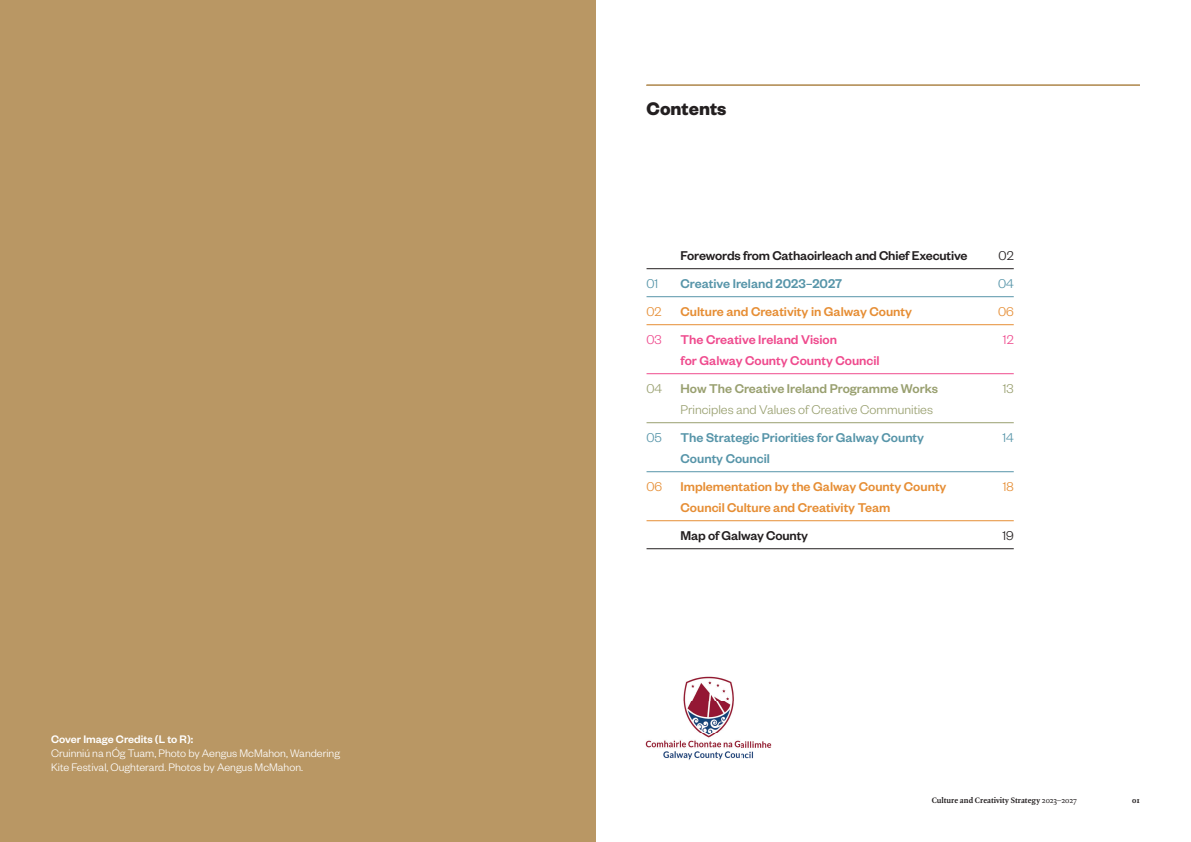
<style>
.page{position:relative;width:1191px;height:842px;background:#fff}
.page>*{position:absolute;margin:0;border:0;box-sizing:border-box;transform-origin:0 0}
.t1{font:700 20px "Founders Grotesk";color:#231f20}
.t2{font:500 14px "Founders Grotesk";color:#e68e35}
.t3{font:500 14px "Founders Grotesk";color:#5795a9}
.t4{font:500 14px "Founders Grotesk";letter-spacing:-.01em;color:#231f20}
.t5{font:500 14px "Founders Grotesk";color:#ef4b8e}
.t6{font:300 14px "Founders Grotesk";color:#99a070}
.t7{font:500 14px "Founders Grotesk";color:#99a070}
.t8{font:300 14px "Founders Grotesk";color:#5795a9}
.t9{font:300 14px "Founders Grotesk";color:#e68e35}
.t10{font:300 14px "Founders Grotesk";color:#231f20}
.t11{font:300 14px "Founders Grotesk";color:#ef4b8e}
.t12{font:300 12px/14px "Founders Grotesk";color:#fff}
.t13{font:500 12px "Founders Grotesk";color:#fff}
.t14{font:700 8.5px "Quadraat OT";color:#231f20}
.s1{font-weight:400}
</style>
<div class="page">
<div style="left:0;top:0;width:595px;height:842px;background:#b99764"></div>
<hr style="left:646px;top:268px;width:367px;height:1px;background:#231f20">
<hr style="left:646px;top:296px;width:367px;height:1px;background:#5795a9">
<hr style="left:646px;top:324px;width:367px;height:1px;background:#e68e35">
<hr style="left:646px;top:373px;width:367px;height:1px;background:#ef4b8e">
<hr style="left:646px;top:422px;width:367px;height:1px;background:#99a070">
<hr style="left:646px;top:471px;width:367px;height:1px;background:#5795a9">
<hr style="left:646px;top:520px;width:367px;height:1px;background:#e68e35">
<hr style="left:646px;top:548px;width:367px;height:1px;background:#231f20">
<hr style="left:646px;top:85px;width:494px;height:1px;background:#b99764">
<img style="left:645px;top:676px;width:127px;height:84px">
<p class="t13" style="left:51px;top:732px;width:144px">Cover Image Credits (L to R):</p>
<p class="t12" style="left:51px;top:746px;width:290px">Cruinniú na nÓg Tuam, Photo by Aengus McMahon, Wandering<br>Kite Festival, Oughterard. Photos by Aengus McMahon.</p>
<h1 class="t1" style="left:646px;top:95px;width:81px">Contents</h1>
<p class="t4" style="left:680px;top:247px;width:288px">Forewords from Cathaoirleach and Chief Executive</p>
<p class="t10" style="left:998px;top:247px;width:17px">02</p>
<p class="t8" style="left:646px;top:275px;width:13px">01</p>
<p class="t3" style="left:680px;top:275px;width:163px">Creative Ireland 2023–2027</p>
<p class="t8" style="left:998px;top:275px;width:17px">04</p>
<p class="t9" style="left:646px;top:303px;width:17px">02</p>
<p class="t2" style="left:680px;top:303px;width:233px">Culture and Creativity in Galway County</p>
<p class="t9" style="left:998px;top:303px;width:17px">06</p>
<p class="t11" style="left:646px;top:331px;width:17px">03</p>
<p class="t5" style="left:680px;top:331px;width:158px">The Creative Ireland Vision</p>
<p class="t11" style="left:1003px;top:331px;width:12px">12</p>
<p class="t5" style="left:680px;top:352px;width:201px">for Galway County County Council</p>
<p class="t6" style="left:646px;top:380px;width:17px">04</p>
<p class="t7" style="left:680px;top:380px;width:259px">How The Creative Ireland Programme Works</p>
<p class="t6" style="left:1002px;top:380px;width:12px">13</p>
<p class="t6" style="left:680px;top:401px;width:254px">Principles and Values of Creative Communities</p>
<p class="t8" style="left:646px;top:429px;width:17px">05</p>
<p class="t3" style="left:680px;top:429px;width:245px">The Strategic Priorities for Galway County</p>
<p class="t8" style="left:1002px;top:429px;width:13px">14</p>
<p class="t3" style="left:680px;top:450px;width:91px">County Council</p>
<p class="t9" style="left:646px;top:478px;width:17px">06</p>
<p class="t2" style="left:680px;top:478px;width:267px">Implementation by the Galway County County</p>
<p class="t9" style="left:1002px;top:478px;width:13px">18</p>
<p class="t2" style="left:680px;top:499px;width:211px">Council Culture and Creativity Team</p>
<p class="t4" style="left:680px;top:527px;width:129px">Map of Galway County</p>
<p class="t10" style="left:1002px;top:527px;width:13px">19</p>
<p class="t14" style="left:931px;top:794px;width:146px">Culture and Creativity Strategy <span class="s1">2023–2027</span></p>
<p class="t14" style="left:1132px;top:794px;width:9px">01</p>
</div>
